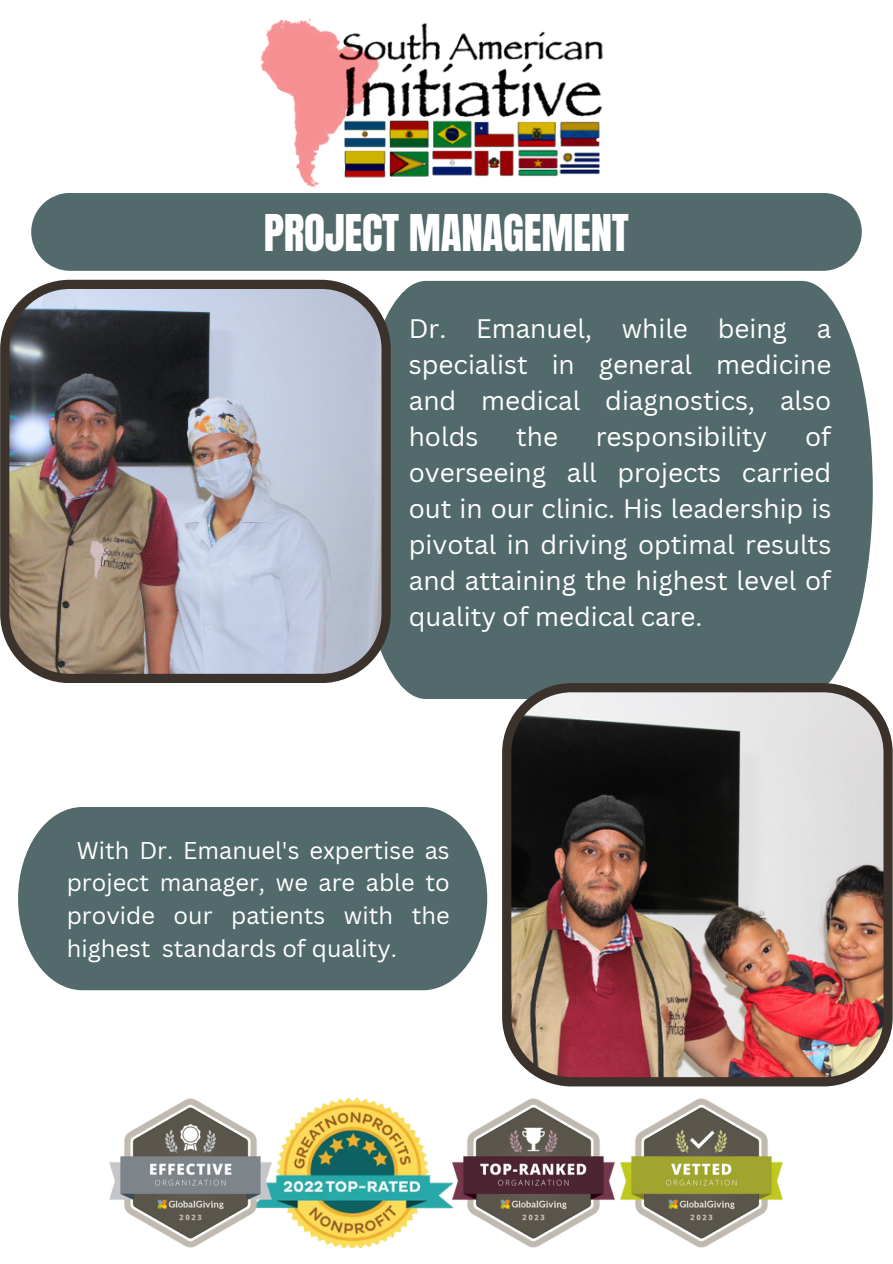
<style>
.page{position:relative;width:893px;height:1264px;background:#fff}
.page>*{position:absolute;margin:0;border:0;box-sizing:border-box;transform-origin:0 0}
.t1{font:43.05px "Anton";letter-spacing:-.005em;color:#fff}
.t2{font:26.1px/36px "Canva Sans";color:#fff;text-align:justify}
.t3{font:23.55px/32.5px "Canva Sans";color:#fff;text-align:justify}
</style>
<div class="page">
<div style="left:31px;top:193px;width:830px;height:78px;background:#526a6b"></div>
<img style="left:262px;top:19px;width:341px;height:168px">
<svg style="left:595px;top:52px;width:8px;height:124px"></svg>
<svg style="left:260px;top:52px;width:38px;height:124px"></svg>
<div style="left:390px;top:281px;width:482px;height:418px;background:#526a6b"></div>
<img style="left:0;top:280px;width:390px;height:403px">
<img style="left:502px;top:683px;width:390px;height:403px">
<img style="left:272px;top:1098px;width:342px;height:149px">
<img style="left:110px;top:1098px;width:162px;height:149px">
<img style="left:620px;top:1098px;width:162px;height:149px">
<div style="left:18px;top:807px;width:469px;height:183px;background:#526a6b"></div>
<p class="t1" style="left:264px;top:202px;width:366px">PROJECT MANAGEMENT</p>
<p class="t2" style="left:409px;top:310px;width:424px">Dr. Emanuel, while being a specialist in general medicine and medical diagnostics, also holds</p>
<p class="t2" style="left:409px;top:418px;width:424px;text-indent:396px">of overseeing all projects carried out in our clinic. His leadership is pivotal in driving optimal results and attaining the highest level of quality of medical care.</p>
<p class="t2" style="left:516px;top:418px;width:43px">the</p>
<p class="t2" style="left:595px;top:418px;width:173px">responsibility</p>
<p class="t3" style="left:67px;top:833px;width:384px;text-indent:10px">With Dr. Emanuel's expertise as project manager, we are able to provide our patients with the highest standards of quality.</p>
</div>
